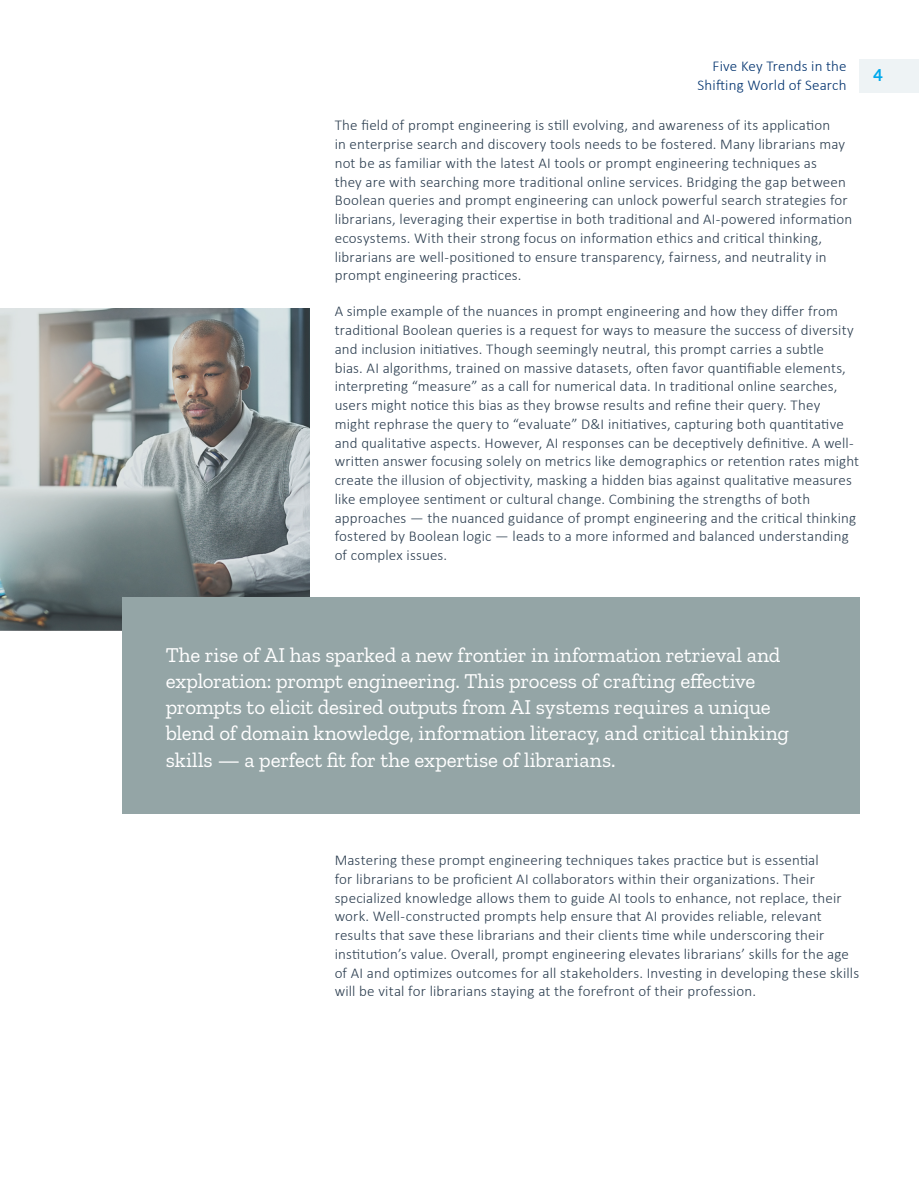
<style>
.page{position:relative;width:919px;height:1187px;background:#fff}
.page>*{position:absolute;margin:0;border:0;box-sizing:border-box;transform-origin:0 0}
.t1{font:21px/26.2px "Zilla Slab";letter-spacing:-.01em;color:#fff}
.t2{font:18px "Soleil Bk";color:#00a9ed}
.body_copy{font:300 15px/18.8px "Calibri";letter-spacing:.01em;color:#2c3e50}
.t3{font:300 15px/18.8px "Calibri";letter-spacing:.01em;color:#00326e;text-align:right}
</style>
<div class="page">
<div style="left:859px;top:60px;width:59px;height:33px;background:#eef3f5"></div>
<img style="left:0;top:308px;width:309px;height:322px">
<div style="left:122px;top:597px;width:737px;height:216px;background:#94a5a6"></div>
<p class="t3" style="left:697px;top:56px;width:151px">Five Key Trends in the<br>Shifting World of Search</p>
<p class="t2" style="left:873px;top:61px;width:11px">4</p>
<p class="body_copy" style="left:334px;top:116px;width:519px">The field of prompt engineering is still evolving, and awareness of its application<br>in enterprise search and discovery tools needs to be fostered. Many librarians may not be as familiar with the latest AI tools or prompt engineering techniques as<br>they are with searching more traditional online services. Bridging the gap between Boolean queries and prompt engineering can unlock powerful search strategies for librarians, leveraging their expertise in both traditional and AI-powered information ecosystems. With their strong focus on information ethics and critical thinking, librarians are well-positioned to ensure transparency, fairness, and neutrality in prompt engineering practices.</p>
<p class="body_copy" style="left:334px;top:302px;width:526px">A simple example of the nuances in prompt engineering and how they differ from traditional Boolean queries is a request for ways to measure the success of diversity and inclusion initiatives. Though seemingly neutral, this prompt carries a subtle<br>bias. AI algorithms, trained on massive datasets, often favor quantifiable elements, interpreting “measure” as a call for numerical data. In traditional online searches, users might notice this bias as they browse results and refine their query. They might rephrase the query to “evaluate” D&amp;I initiatives, capturing both quantitative and qualitative aspects. However, AI responses can be deceptively definitive. A well&shy;written answer focusing solely on metrics like demographics or retention rates might create the illusion of objectivity, masking a hidden bias against qualitative measures like employee sentiment or cultural change. Combining the strengths of both approaches — the nuanced guidance of prompt engineering and the critical thinking fostered by Boolean logic — leads to a more informed and balanced understanding of complex issues.</p>
<p class="t1" style="left:166px;top:641px;width:624px">The rise of AI has sparked a new frontier in information retrieval and exploration: prompt engineering. This process of crafting effective prompts to elicit desired outputs from AI systems requires a unique blend of domain knowledge, information literacy, and critical thinking skills — a perfect fit for the expertise of librarians.</p>
<p class="body_copy" style="left:334px;top:850px;width:526px">Mastering these prompt engineering techniques takes practice but is essential<br>for librarians to be proficient AI collaborators within their organizations. Their specialized knowledge allows them to guide AI tools to enhance, not replace, their work. Well-constructed prompts help ensure that AI provides reliable, relevant results that save these librarians and their clients time while underscoring their institution’s value. Overall, prompt engineering elevates librarians’ skills for the age of AI and optimizes outcomes for all stakeholders. Investing in developing these skills will be vital for librarians staying at the forefront of their profession.</p>
</div>
